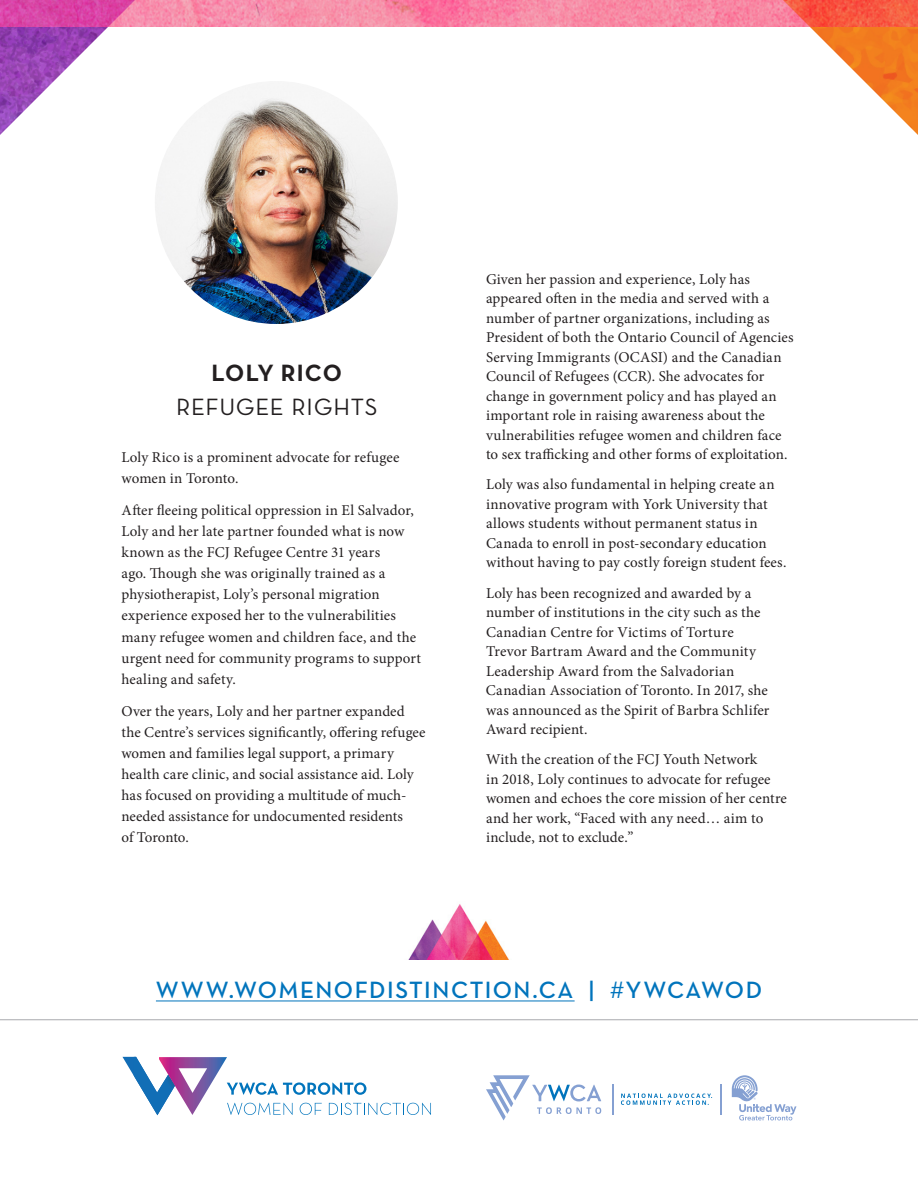
<style>
.page{position:relative;width:918px;height:1188px;background:#fff}
.page>*{position:absolute;margin:0;border:0;box-sizing:border-box;transform-origin:0 0}
.t1{font:24px "Neutra Text Demi Alt";letter-spacing:.06em;color:#0174bc}
.t2{font:24px "Neutra Text Book Alt";letter-spacing:.035em;color:#231f20}
.t3{font:24px "Neutra Text Bold Alt";letter-spacing:.035em;color:#231f20}
.t4{font:15px/19.5px "Minion Pro";letter-spacing:.01em;color:#231f20}
.s1{font-family:"Area";font-weight:500;font-size:21px}
</style>
<div class="page">
<svg style="left:122px;top:1057px;width:309px;height:58px"></svg>
<svg style="left:621px;top:1094px;width:91px;height:11px"></svg>
<hr style="left:612px;top:1084px;width:1px;height:30px;background:#85a0d2">
<svg style="left:486px;top:1075px;width:115px;height:45px"></svg>
<hr style="left:720px;top:1084px;width:1px;height:30px;background:#85a0d2">
<svg style="left:732px;top:1075px;width:64px;height:45px"></svg>
<hr style="left:156px;top:1001px;width:419px;height:1px;background:#0174bc">
<img style="left:408px;top:904px;width:102px;height:56px">
<hr style="left:0;top:1020px;width:918px;height:1px;background:#a8a9ad">
<img style="left:197px;top:0;width:524px;height:27px">
<img style="left:0;top:0;width:197px;height:135px">
<img style="left:721px;top:0;width:197px;height:135px">
<img style="left:155px;top:81px;width:243px;height:243px;border-radius:121px">
<h1 class="t3" style="left:212px;top:358px;width:132px">LOLY RICO</h1>
<h1 class="t2" style="left:176px;top:392px;width:203px">REFUGEE RIGHTS</h1>
<p class="t4" style="left:122px;top:447px;width:279px;line-height:21.1px">Loly Rico is a prominent advocate for refugee women in Toronto.</p>
<p class="t4" style="left:122px;top:500px;width:301px;line-height:21.1px">After fleeing political oppression in El Salvador, Loly and her late partner founded what is now known as the FCJ Refugee Centre 31 years<br>ago. Though she was originally trained as a physiotherapist, Loly’s personal migration experience exposed her to the vulnerabilities many refugee women and children face, and the urgent need for community programs to support healing and safety.</p>
<p class="t4" style="left:122px;top:700px;width:305px;line-height:21.1px">Over the years, Loly and her partner expanded the Centre’s services significantly, offering refugee women and families legal support, a primary health care clinic, and social assistance aid. Loly has focused on providing a multitude of much&shy;needed assistance for undocumented residents<br>of Toronto.</p>
<p class="t4" style="left:486px;top:269px;width:309px">Given her passion and experience, Loly has appeared often in the media and served with a number of partner organizations, including as President of both the Ontario Council of Agencies Serving Immigrants (OCASI) and the Canadian Council of Refugees (CCR). She advocates for change in government policy and has played an important role in raising awareness about the vulnerabilities refugee women and children face to sex trafficking and other forms of exploitation.</p>
<p class="t4" style="left:486px;top:475px;width:302px">Loly was also fundamental in helping create an innovative program with York University that allows students without permanent status in Canada to enroll in post-secondary education without having to pay costly foreign student fees.</p>
<p class="t4" style="left:486px;top:583px;width:285px">Loly has been recognized and awarded by a number of institutions in the city such as the Canadian Centre for Victims of Torture Trevor Bartram Award and the Community Leadership Award from the Salvadorian Canadian Association of Toronto. In 2017, she was announced as the Spirit of Barbra Schlifer Award recipient.</p>
<p class="t4" style="left:486px;top:750px;width:302px">With the creation of the FCJ Youth Network<br>in 2018, Loly continues to advocate for refugee women and echoes the core mission of her centre and her work, “Faced with any need… aim to include, not to exclude.”</p>
<h1 class="t1" style="left:156px;top:975px;width:608px">WWW.WOMENOFDISTINCTION.CA | <span class="s1">#</span>YWCAWOD</h1>
</div>
